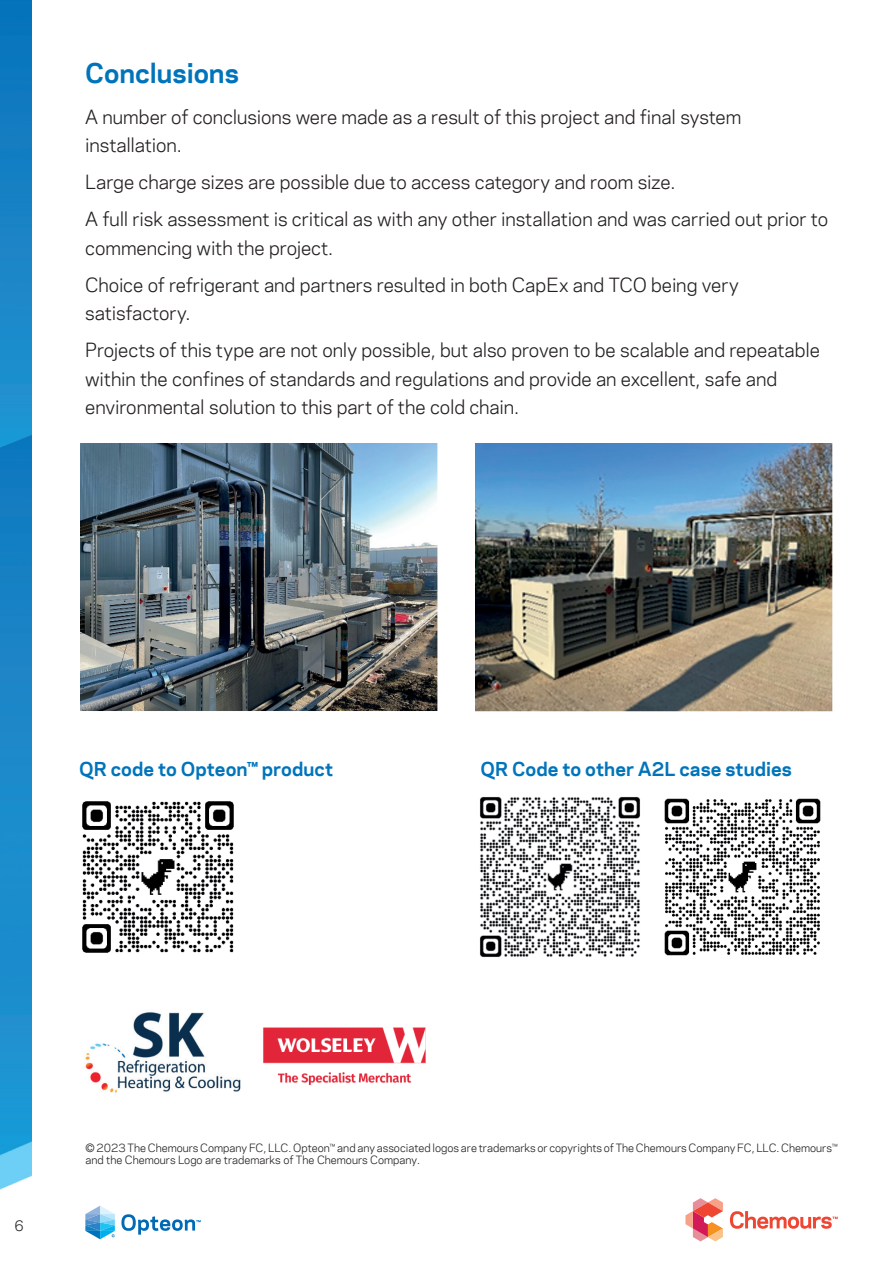
<style>
.page{position:relative;width:893px;height:1263px;background:#fff}
.page>*{position:absolute;margin:0;border:0;box-sizing:border-box;transform-origin:0 0}
.t1{font:700 25.5px "Chemours Sans";color:#0074bb}
.t2{font:18px/37px "Chemours Sans";letter-spacing:-.005em;color:#231f20}
.t3{font:700 18px "Chemours Sans";color:#0074bb}
.t4{font:13.5px "Chemours Sans";color:#231f20}
.t5{font:10.5px/12.6px "Chemours Sans";color:#231f20}
</style>
<div class="page">
<svg style="left:121px;top:1214px;width:80px;height:21px"></svg>
<svg style="left:85px;top:1206px;width:30px;height:33px"></svg>
<svg style="left:685px;top:1198px;width:38px;height:43px"></svg>
<svg style="left:730px;top:1211px;width:108px;height:18px"></svg>
<img style="left:0;top:0;width:32px;height:1190px">
<img style="left:81px;top:443px;width:356px;height:268px">
<img style="left:85px;top:1012px;width:156px;height:81px">
<img style="left:263px;top:1027px;width:163px;height:57px">
<img style="left:476px;top:443px;width:357px;height:268px">
<img style="left:82px;top:801px;width:152px;height:152px">
<img style="left:480px;top:797px;width:341px;height:160px">
<h1 class="t1" style="left:85px;top:54px;width:155px">Conclusions</h1>
<p class="t2" style="left:85px;top:102px;width:658px;line-height:28.5px">A number of conclusions were made as a result of this project and final system installation.</p>
<p class="t2" style="left:85px;top:163px;width:744px">Large charge sizes are possible due to access category and room size.<br>A full risk assessment is critical as with any other installation and was carried out prior to</p>
<p class="t2" style="left:85px;top:229px;width:655px">commencing with the project.<br>Choice of refrigerant and partners resulted in both CapEx and TCO being very</p>
<p class="t2" style="left:85px;top:294px;width:736px">satisfactory.<br>Projects of this type are not only possible, but also proven to be scalable and repeatable</p>
<p class="t2" style="left:85px;top:364px;width:693px;line-height:28.5px">within the confines of standards and regulations and provide an excellent, safe and environmental solution to this part of the cold chain.</p>
<p class="t3" style="left:79px;top:756px;width:255px">QR code to Opteon™ product</p>
<p class="t3" style="left:480px;top:756px;width:313px">QR Code to other A2L case studies</p>
<p class="t4" style="left:14px;top:1215px;width:11px">6</p>
<p class="t5" style="left:85px;top:1141px;width:754px">© 2023 The Chemours Company FC, LLC. Opteon™ and any associated logos are trademarks or copyrights of The Chemours Company FC, LLC. Chemours™ and the Chemours Logo are trademarks of The Chemours Company.</p>
</div>
